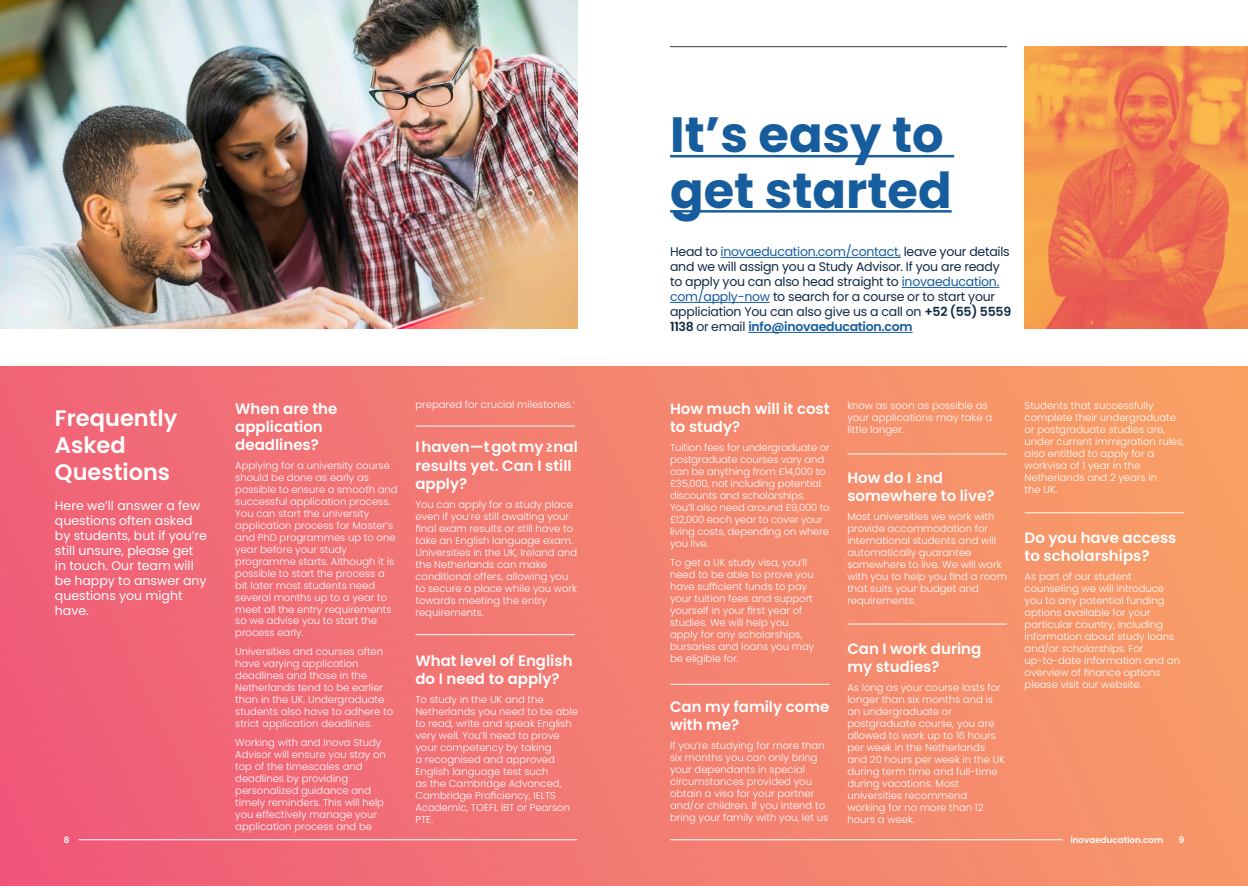
<style>
.page{position:relative;width:1248px;height:886px;background:#fff}
.page>*{position:absolute;margin:0;border:0;box-sizing:border-box;transform-origin:0 0}
.t1{font:700 49.5px/55.1px "Poppins";color:#175d9e}
.t2{font:600 22.5px/27px "Poppins";color:#fff}
.t3{font:600 15px/18px "Poppins";color:#fff}
.t4{font:12.5px/15px "Poppins";letter-spacing:-.02em;color:#0e2a45}
.t5{font:12.5px/15px "Poppins";color:#fff}
.t6{font:300 10px/12px "Poppins";color:#fff}
.t7{font:600 8.75px "Poppins";color:#fff}
.s1{color:#175d9e}
.s2{font-weight:600}
.s3{font-weight:600;color:#175d9e}
</style>
<div class="page">
<img style="left:0;top:0;width:578px;height:329px">
<div style="left:0;top:367px;width:1247px;height:519px;background:linear-gradient(to right,#ef5e7a,#f89f68)"></div>
<hr style="left:78px;top:839px;width:499px;height:1px;background:#fff">
<hr style="left:720px;top:257px;width:180px;height:1px;background:#175d9e">
<hr style="left:901px;top:287px;width:98px;height:1px;background:#175d9e">
<hr style="left:670px;top:302px;width:99px;height:1px;background:#175d9e">
<hr style="left:748px;top:332px;width:164px;height:1px;background:#175d9e">
<hr style="left:670px;top:839px;width:392px;height:1px;background:#fff">
<hr style="left:670px;top:155px;width:284px;height:2px;background:#175d9e">
<hr style="left:670px;top:210px;width:281px;height:3px;background:#175d9e">
<hr style="left:670px;top:46px;width:336px;height:1px;background:#231f20">
<img style="left:1024px;top:46px;width:223px;height:283px">
<hr style="left:415px;top:634px;width:160px;height:1px;background:#fff">
<hr style="left:415px;top:426px;width:160px;height:1px;background:#fff">
<hr style="left:670px;top:684px;width:159px;height:1px;background:#fff">
<hr style="left:1024px;top:512px;width:159px;height:1px;background:#fff">
<hr style="left:847px;top:454px;width:159px;height:1px;background:#fff">
<hr style="left:847px;top:624px;width:159px;height:1px;background:#fff">
<p class="t2" style="left:55px;top:405px;width:124px">Frequently<br>Asked<br>Questions</p>
<p class="t5" style="left:55px;top:498px;width:154px">Here we’ll answer a few questions often asked by students, but if you’re still unsure, please get in touch. Our team will be happy to answer any questions you might have.</p>
<p class="t7" style="left:64px;top:835px;width:7px">8</p>
<p class="t3" style="left:235px;top:399px;width:104px">When are the application deadlines?</p>
<p class="t6" style="left:235px;top:459px;width:164px">Applying for a university course should be done as early as possible to ensure a smooth and successful application process.<br>You can start the university application process for Master’s and PhD programmes up to one year before your study programme starts. Although it is possible to start the process a bit later most students need several months up to a year to meet all the entry requirements</p>
<p class="t6" style="left:235px;top:615px;width:143px">so we advise you to start the</p>
<p class="t6" style="left:235px;top:626px;width:70px">process early.</p>
<p class="t6" style="left:235px;top:645px;width:159px">Universities and courses often have varying application deadlines and those in the<br>Netherlands tend to be earlier than in the UK. Undergraduate students also have to adhere to strict application deadlines.</p>
<p class="t6" style="left:235px;top:736px;width:152px">Working with and Inova Study<br>Advisor will ensure you stay on top of the timescales and deadlines by providing personalized guidance and timely reminders. This will help you effectively manage your application process and be</p>
<p class="t6" style="left:415px;top:399px;width:161px">prepared for crucial milestones.’</p>
<p class="t3" style="left:415px;top:438px;width:164px">I haven’t got my final results yet. Can I still apply?</p>
<p class="t6" style="left:415px;top:498px;width:163px">You can apply for a study place even if you’re still awaiting your final exam results or still have to take an English language exam.<br>Universities in the UK, Ireland and the Netherlands can make conditional offers, allowing you to secure a place while you work towards meeting the entry requirements.</p>
<p class="t3" style="left:415px;top:651px;width:159px">What level of English do I need to apply?</p>
<p class="t6" style="left:415px;top:693px;width:164px">To study in the UK and the<br>Netherlands you need to be able to read, write and speak English very well. You’ll need to prove your competency by taking<br>a recognised and approved<br>English language test such<br>as the Cambridge Advanced,<br>Cambridge Proficiency, IELTS<br>Academic, TOEFL iBT or Pearson<br>PTE.</p>
<p class="t1" style="left:670px;top:108px;width:283px">It’s easy to get started</p>
<p class="t4" style="left:670px;top:245px;width:342px">Head to <span class="s1">inovaeducation.com/contact,</span> leave your details and we will assign you a Study Advisor. If you are ready to apply you can also head straight to <span class="s1">inovaeducation. com/apply-now</span> to search for a course or to start your appliciation You can also give us a call on <span class="s2">+52 (55) 5559<br>1138</span> or email <span class="s3">info@inovaeducation.com</span></p>
<p class="t3" style="left:670px;top:400px;width:161px">How much will it cost to study?</p>
<p class="t6" style="left:670px;top:441px;width:161px">Tuition fees for undergraduate or postgraduate courses vary and can be anything from £14,000 to £35,000, not including potential discounts and scholarships.<br>You’ll also need around £9,000 to £12,000 each year to cover your living costs, depending on where you live.</p>
<p class="t6" style="left:670px;top:557px;width:146px">To get a UK study visa, you’ll need to be able to prove you have sufficient funds to pay your tuition fees and support yourself in your first year of studies. We will help you apply for any scholarships, bursaries and loans you may be eligible for.</p>
<p class="t3" style="left:670px;top:698px;width:161px">Can my family come with me?</p>
<p class="t6" style="left:670px;top:740px;width:160px">If you’re studying for more than six months you can only bring your dependants in special circumstances provided you obtain a visa for your partner and/or children. If you intend to bring your family with you, let us</p>
<p class="t6" style="left:847px;top:399px;width:146px">know as soon as possible as your applications may take a little longer.</p>
<p class="t3" style="left:847px;top:469px;width:149px">How do I find somewhere to live?</p>
<p class="t6" style="left:847px;top:510px;width:161px">Most universities we work with provide accommodation for international students and will automatically guarantee somewhere to live. We will work with you to help you find a room that suits your budget and requirements.</p>
<p class="t3" style="left:847px;top:640px;width:135px">Can I work during my studies?</p>
<p class="t6" style="left:847px;top:682px;width:159px">As long as your course lasts for longer than six months and is an undergraduate or postgraduate course, you are allowed to work up to 16 hours per week in the Netherlands and 20 hours per week in the UK during term time and full-time during vacations. Most universities recommend working for no more than 12 hours a week.</p>
<p class="t6" style="left:1024px;top:399px;width:161px">Students that successfully complete their undergraduate or postgraduate studies are, under current immigration rules, also entitled to apply for a workvisa of 1 year in the<br>Netherlands and 2 years in<br>the UK.</p>
<p class="t3" style="left:1024px;top:529px;width:153px">Do you have access to scholarships?</p>
<p class="t6" style="left:1024px;top:570px;width:157px">As part of our student counseling we will introduce you to any potential funding options available for your particular country, including information about study loans and/or scholarships. For up-to-date information and an overview of finance options please visit our website.</p>
<p class="t7" style="left:1070px;top:835px;width:94px">inovaeducation.com</p>
<p class="t7" style="left:1178px;top:835px;width:7px">9</p>
</div>
